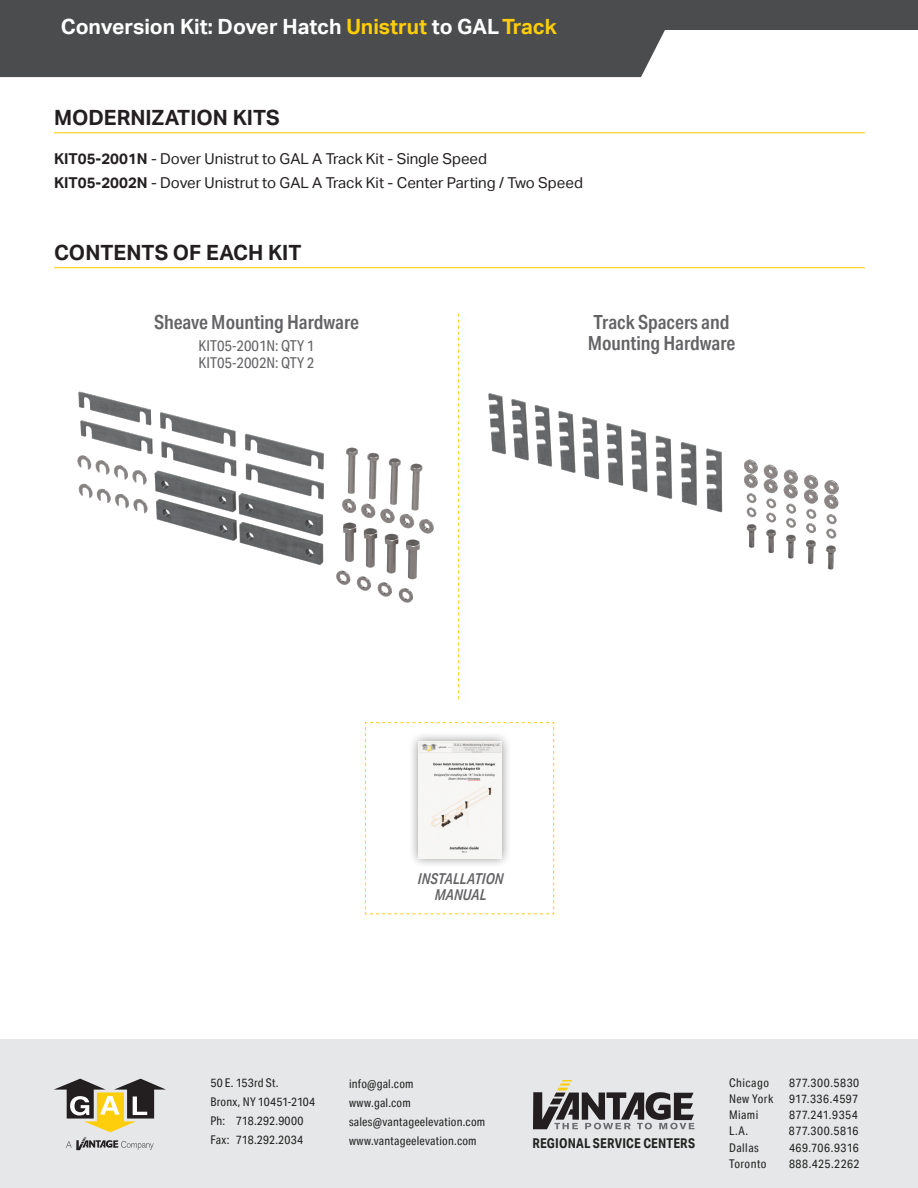
<style>
.page{position:relative;width:918px;height:1188px;background:#fff}
.page>*{position:absolute;margin:0;border:0;box-sizing:border-box;transform-origin:0 0}
.TopHeaderSmall{font:700 21px "Aktiv Grotesk";color:#fff}
.t1{font:700 21px "Aktiv Grotesk";color:#231f20}
.t2{font:600 19.5px/21px "Aktiv Grotesk Cd";color:#636366;text-align:center}
.bullets{font:15px "Aktiv Grotesk";color:#231f20}
.t3{font:15px/16.5px "Aktiv Grotesk Cd";color:#636366}
.t4{font:italic 500 15px/16.5px "Aktiv Grotesk Cd";color:#636366;text-align:center}
._2017_Text{font:700 13.5px "Aktiv Grotesk Cd";letter-spacing:.015em;color:#222220}
._2017_Text-2{font:12px "Aktiv Grotesk Cd";letter-spacing:.025em;color:#222220}
._2017_Text-3{font:12px "Aktiv Grotesk Cd";letter-spacing:.05em;color:#222220}
._2017_Text-4{font:12px "Aktiv Grotesk Cd";letter-spacing:.045em;color:#222220}
.s1{color:#fecd08}
.s2{font-weight:700}
</style>
<div class="page">
<svg style="left:365px;top:722px;width:189px;height:193px"></svg>
<hr style="left:54px;top:132px;width:811px;height:1px;background:#fecd08">
<hr style="left:54px;top:267px;width:811px;height:1px;background:#fecd08">
<div style="left:192px;top:0;width:726px;height:29px;background:#4b4c4d"></div>
<div style="left:0;top:0;width:680px;height:77px;background:#4b4c4d"></div>
<svg style="left:458px;top:314px;width:1px;height:385px"></svg>
<div style="left:408px;top:732px;width:104px;height:136px;background:#231f20;opacity:.5"></div>
<img style="left:418px;top:742px;width:84px;height:116px">
<img style="left:77px;top:391px;width:357px;height:212px">
<img style="left:488px;top:393px;width:351px;height:177px">
<div style="left:0;top:1040px;width:918px;height:148px;background:#e6e7e9"></div>
<svg style="left:533px;top:1080px;width:161px;height:49px"></svg>
<svg style="left:54px;top:1079px;width:112px;height:71px"></svg>
<p class="TopHeaderSmall" style="left:61px;top:14px;width:498px">Conversion Kit: Dover Hatch <span class="s1">Unistrut</span> to GAL <span class="s1">Track</span></p>
<p class="t1" style="left:54px;top:106px;width:227px">MODERNIZATION KITS</p>
<p class="bullets" style="left:54px;top:150px;width:435px"><span class="s2">KIT05-2001N</span> - Dover Unistrut to GAL A Track Kit - Single Speed</p>
<p class="bullets" style="left:54px;top:174px;width:530px"><span class="s2">KIT05-2002N</span> - Dover Unistrut to GAL A Track Kit - Center Parting / Two Speed</p>
<p class="t1" style="left:54px;top:241px;width:249px">CONTENTS OF EACH KIT</p>
<p class="t2" style="left:154px;top:311px;width:206px">Sheave Mounting Hardware</p>
<p class="t3" style="left:199px;top:337px;width:117px">KIT05-2001N: QTY 1<br>KIT05-2002N: QTY 2</p>
<p class="t2" style="left:588px;top:311px;width:149px">Track Spacers and<br>Mounting Hardware</p>
<p class="t4" style="left:418px;top:870px;width:87px">INSTALLATION<br>MANUAL</p>
<p class="_2017_Text-2" style="left:210px;top:1075px;width:70px">50 E. 153rd St.</p>
<p class="_2017_Text-2" style="left:210px;top:1095px;width:106px">Bronx, NY 10451-2104</p>
<p class="_2017_Text-2" style="left:210px;top:1114px;width:94px">Ph: 718.292.9000</p>
<p class="_2017_Text-2" style="left:210px;top:1133px;width:94px">Fax: 718.292.2034</p>
<p class="_2017_Text-2" style="left:349px;top:1077px;width:66px">info@gal.com</p>
<p class="_2017_Text-2" style="left:349px;top:1096px;width:63px">www.gal.com</p>
<p class="_2017_Text-2" style="left:349px;top:1115px;width:138px">sales@vantageelevation.com</p>
<p class="_2017_Text-2" style="left:349px;top:1134px;width:129px">www.vantageelevation.com</p>
<p class="_2017_Text" style="left:532px;top:1134px;width:164px">REGIONAL SERVICE CENTERS</p>
<p class="_2017_Text-2" style="left:729px;top:1075px;width:42px">Chicago</p>
<p class="_2017_Text-3" style="left:789px;top:1075px;width:72px">877.300.5830</p>
<p class="_2017_Text-2" style="left:729px;top:1092px;width:46px">New York</p>
<p class="_2017_Text-4" style="left:789px;top:1092px;width:71px">917.336.4597</p>
<p class="_2017_Text-2" style="left:729px;top:1108px;width:31px">Miami</p>
<p class="_2017_Text-2" style="left:789px;top:1108px;width:70px">877.241.9354</p>
<p class="_2017_Text-2" style="left:729px;top:1124px;width:21px">L.A.</p>
<p class="_2017_Text-2" style="left:789px;top:1124px;width:71px">877.300.5816</p>
<p class="_2017_Text-2" style="left:729px;top:1140px;width:31px">Dallas</p>
<p class="_2017_Text-2" style="left:789px;top:1140px;width:71px">469.706.9316</p>
<p class="_2017_Text-2" style="left:729px;top:1156px;width:39px">Toronto</p>
<p class="_2017_Text-2" style="left:789px;top:1156px;width:72px">888.425.2262</p>
</div>
